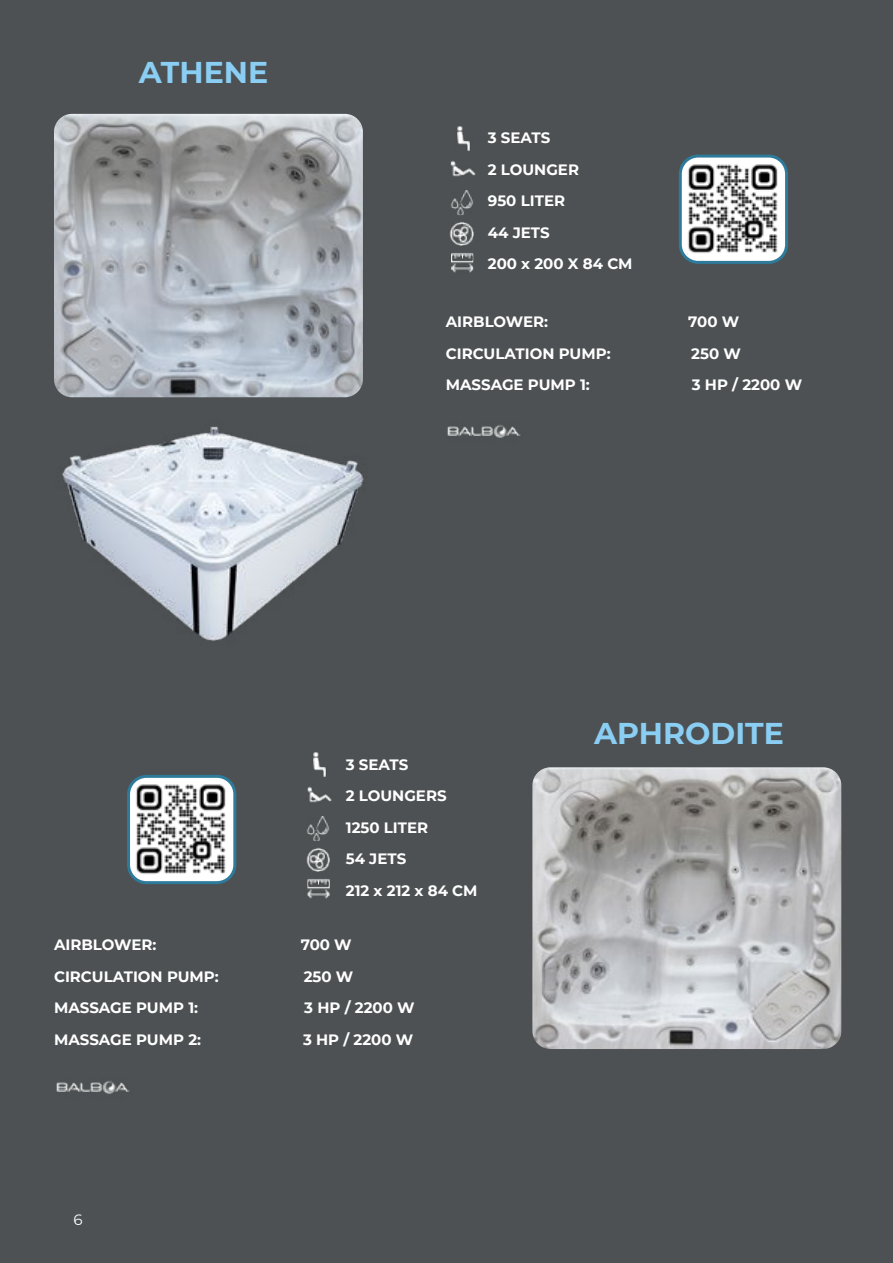
<style>
.page{position:relative;width:893px;height:1263px;background:#4d5153}
.page>*{position:absolute;margin:0;border:0;box-sizing:border-box;transform-origin:0 0}
.t1{font:700 30px "Montserrat";color:#8acef3}
.t2{font:700 15px/31.5px "Montserrat";color:#fff}
.t3{font:15px "Montserrat";color:#fff}
</style>
<div class="page">
<img style="left:54px;top:114px;width:309px;height:283px">
<img style="left:457px;top:126px;width:13px;height:25px">
<img style="left:451px;top:190px;width:22px;height:25px">
<img style="left:448px;top:155px;width:29px;height:29px;border-radius:14px">
<img style="left:448px;top:220px;width:28px;height:28px;border-radius:14px">
<img style="left:451px;top:253px;width:22px;height:20px">
<img style="left:532px;top:767px;width:309px;height:282px">
<img style="left:313px;top:752px;width:13px;height:25px">
<img style="left:307px;top:816px;width:22px;height:25px">
<img style="left:304px;top:781px;width:29px;height:29px;border-radius:14px">
<img style="left:305px;top:846px;width:27px;height:28px;border-radius:14px">
<img style="left:307px;top:879px;width:23px;height:20px">
<img style="left:62px;top:426px;width:302px;height:215px">
<div style="left:680px;top:156px;width:107px;height:106px;background:#fff;border-radius:18px"></div>
<div style="left:679px;top:155px;width:109px;height:109px;border:3px solid #2e7a9b;border-radius:18px"></div>
<img style="left:688px;top:165px;width:90px;height:88px">
<div style="left:129px;top:776px;width:106px;height:107px;background:#fff;border-radius:18px"></div>
<div style="left:127px;top:775px;width:109px;height:109px;border:3px solid #2e7a9b;border-radius:18px"></div>
<img style="left:136px;top:785px;width:90px;height:89px">
<img style="left:447px;top:425px;width:74px;height:13px">
<img style="left:56px;top:1081px;width:74px;height:13px">
<h1 class="t1" style="left:139px;top:58px;width:131px">ATHENE</h1>
<p class="t2" style="left:488px;top:123px;width:146px">3 SEATS<br>2 LOUNGER<br>950 LITER<br>44 JETS<br>200 x 200 X 84 CM</p>
<p class="t2" style="left:446px;top:306px;width:104px">AIRBLOWER:</p>
<p class="t2" style="left:688px;top:306px;width:53px">700 W</p>
<p class="t2" style="left:446px;top:338px;width:166px">CIRCULATION PUMP:</p>
<p class="t2" style="left:691px;top:338px;width:51px">250 W</p>
<p class="t2" style="left:446px;top:369px;width:146px">MASSAGE PUMP 1:</p>
<p class="t2" style="left:692px;top:369px;width:112px">3 HP / 2200 W</p>
<p class="t2" style="left:346px;top:749px;width:133px">3 SEATS<br>2 LOUNGERS<br>1250 LITER<br>54 JETS<br>212 x 212 x 84 CM</p>
<h1 class="t1" style="left:594px;top:719px;width:191px">APHRODITE</h1>
<p class="t2" style="left:54px;top:929px;width:104px">AIRBLOWER:</p>
<p class="t2" style="left:301px;top:929px;width:53px">700 W</p>
<p class="t2" style="left:54px;top:961px;width:166px">CIRCULATION PUMP:</p>
<p class="t2" style="left:304px;top:961px;width:51px">250 W</p>
<p class="t2" style="left:54px;top:992px;width:146px">MASSAGE PUMP 1:</p>
<p class="t2" style="left:304px;top:992px;width:112px">3 HP / 2200 W</p>
<p class="t2" style="left:54px;top:1024px;width:149px">MASSAGE PUMP 2:</p>
<p class="t2" style="left:303px;top:1024px;width:112px">3 HP / 2200 W</p>
<p class="t3" style="left:73px;top:1214px;width:11px">6</p>
</div>
